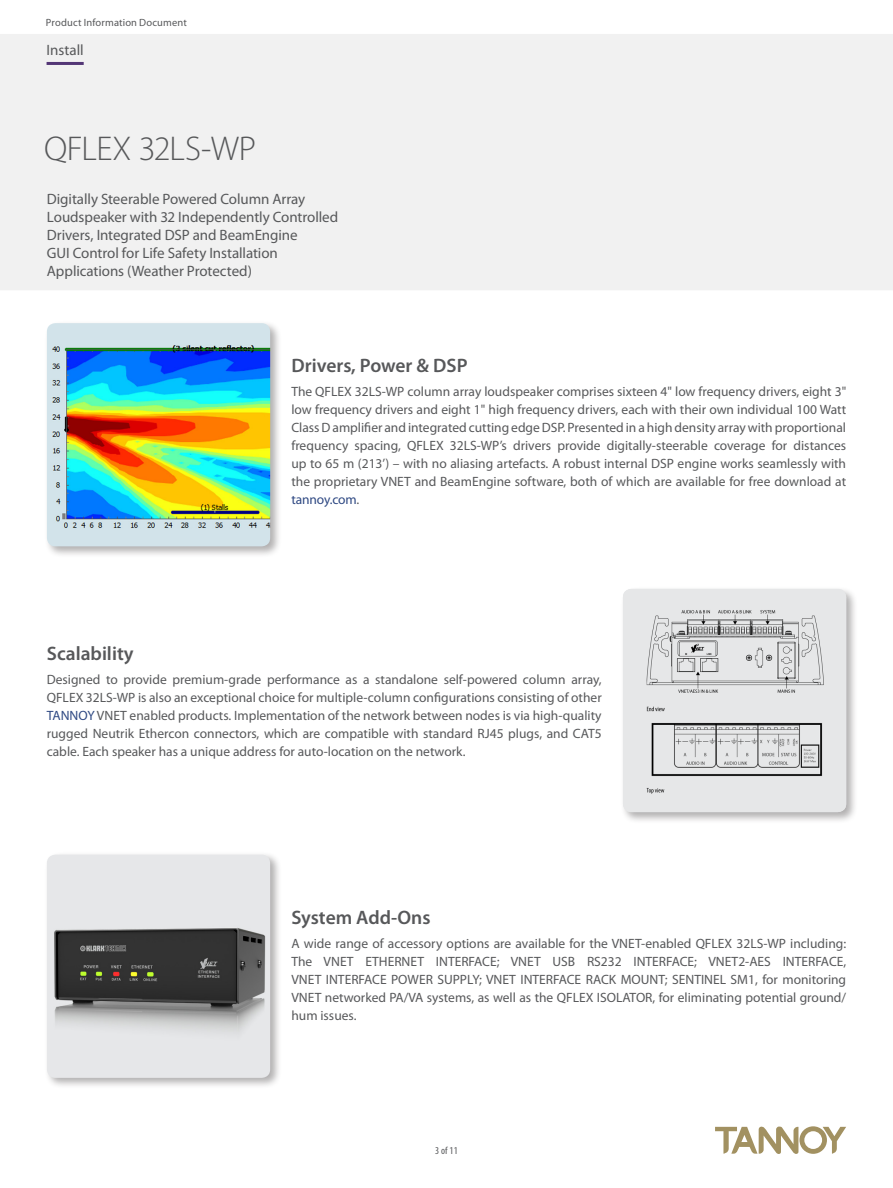
<style>
.page{position:relative;width:893px;height:1188px;background:#fff}
.page>*{position:absolute;margin:0;border:0;box-sizing:border-box;transform-origin:0 0}
.t1{font:300 34.5px "Myriad Pro";letter-spacing:-.015em;color:#57585a}
._10_Header_1{font:600 19.5px "Myriad Pro";color:#57585a}
.t2{font:15px/18px "Myriad Pro";letter-spacing:-.005em;color:#57585a}
._09_Body_Text_2{font:13.5px/18px "Myriad Pro";color:#57585a;text-align:justify}
.t3{font:10.5px "Myriad Pro";letter-spacing:.015em;color:#57585a}
.t4{font:condensed 10.5px "Myriad Pro";color:#57585a}
.s1{color:#2f4983}
</style>
<div class="page">
<img style="left:0;top:34px;width:893px;height:1120px">
<hr style="left:47px;top:62px;width:37px;height:3px;background:#533676">
<div style="left:44px;top:852px;width:237px;height:237px;background:#231f20;opacity:.35"></div>
<img style="left:47px;top:855px;width:223px;height:223px">
<div style="left:44px;top:320px;width:237px;height:238px;background:#231f20;opacity:.35"></div>
<img style="left:47px;top:323px;width:223px;height:223px">
<div style="left:620px;top:586px;width:237px;height:237px;background:#231f20;opacity:.35"></div>
<img style="left:623px;top:589px;width:223px;height:223px">
<p class="t3" style="left:46px;top:16px;width:142px">Product Information Document</p>
<p class="t2" style="left:47px;top:40px;width:39px">Install</p>
<h1 class="t1" style="left:44px;top:130px;width:214px">QFLEX 32LS-WP</h1>
<p class="t2" style="left:47px;top:190px;width:293px">Digitally Steerable Powered Column Array Loudspeaker with 32 Independently Controlled Drivers, Integrated DSP and BeamEngine<br>GUI Control for Life Safety Installation Applications (Weather Protected)</p>
<p class="_10_Header_1" style="left:291px;top:353px;width:178px">Drivers, Power &amp; DSP</p>
<p class="_09_Body_Text_2" style="left:291px;top:382px;width:556px">The QFLEX 32LS-WP column array loudspeaker comprises sixteen 4" low frequency drivers, eight 3" low frequency drivers and eight 1" high frequency drivers, each with their own individual 100 Watt Class D amplifier and integrated cutting edge DSP. Presented in a high density array with proportional frequency spacing, QFLEX 32LS-WP’s drivers provide digitally-steerable coverage for distances up to 65 m (213’) – with no aliasing artefacts. A robust internal DSP engine works seamlessly with the proprietary VNET and BeamEngine software, both of which are available for free download at <span class="s1">tannoy.com</span>.</p>
<p class="_10_Header_1" style="left:47px;top:641px;width:88px">Scalability</p>
<p class="_09_Body_Text_2" style="left:47px;top:670px;width:556px">Designed to provide premium-grade performance as a standalone self-powered column array, QFLEX 32LS-WP is also an exceptional choice for multiple-column configurations consisting of other <span class="s1">TANNOY</span> VNET enabled products. Implementation of the network between nodes is via high-quality rugged Neutrik Ethercon connectors, which are compatible with standard RJ45 plugs, and CAT5 cable. Each speaker has a unique address for auto-location on the network.</p>
<p class="_10_Header_1" style="left:291px;top:905px;width:141px">System Add-Ons</p>
<p class="_09_Body_Text_2" style="left:291px;top:934px;width:556px">A wide range of accessory options are available for the VNET-enabled QFLEX 32LS-WP including:<br>The VNET ETHERNET INTERFACE; VNET USB RS232 INTERFACE; VNET2-AES INTERFACE, VNET INTERFACE POWER SUPPLY; VNET INTERFACE RACK MOUNT; SENTINEL SM1, for monitoring VNET networked PA/VA systems, as well as the QFLEX ISOLATOR, for eliminating potential ground/ hum issues.</p>
<p class="t4" style="left:435px;top:1144px;width:24px">3 of 11</p>
</div>
